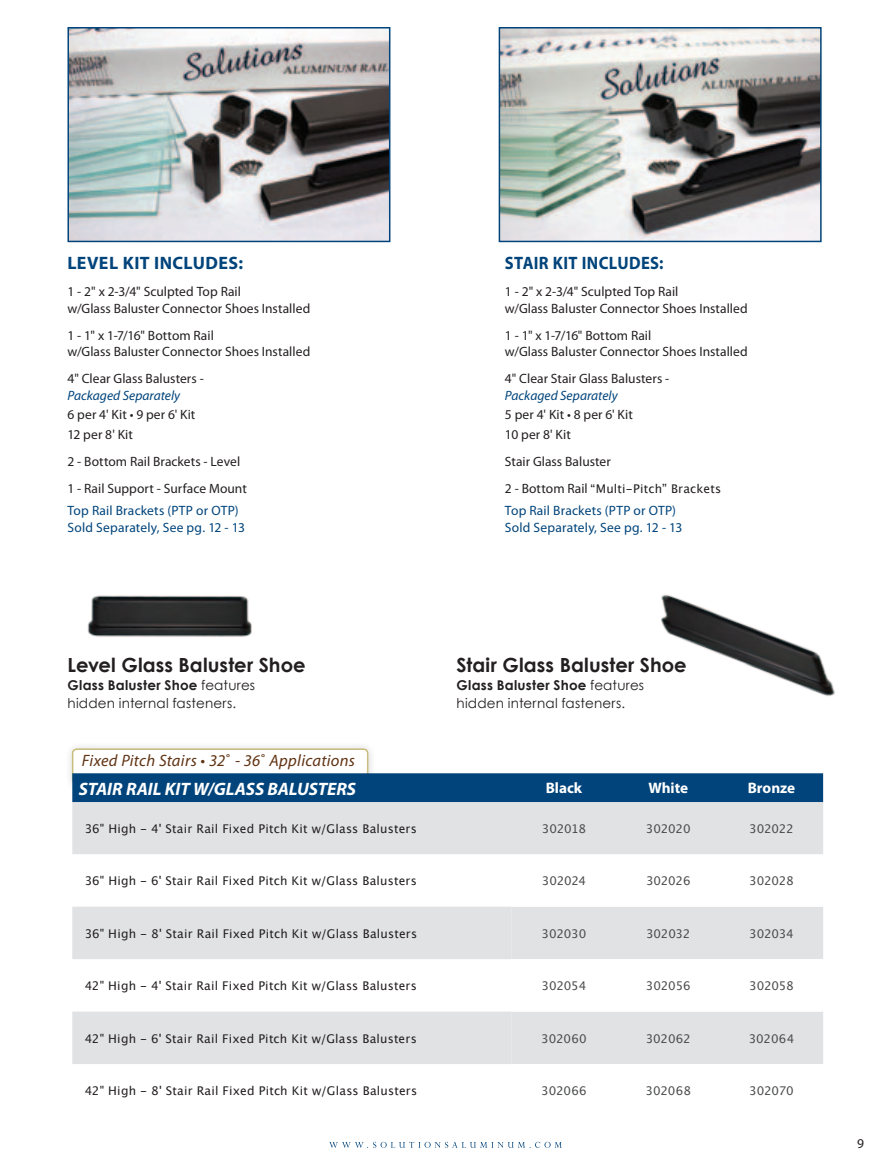
<style>
.page{position:relative;width:891px;height:1175px;background:#fff}
.page>*{position:absolute;margin:0;border:0;box-sizing:border-box;transform-origin:0 0}
.t1{font:700 19.5px "Century Gothic";letter-spacing:.005em;color:#231f20}
.t2{font:italic 700 18px "Myriad Pro";letter-spacing:-.005em;color:#fff}
.t3{font:700 18px "Myriad Pro";letter-spacing:.025em;color:#00447b}
.t4{font:700 18px "Myriad Pro";letter-spacing:.025em;color:#00447b;scale:.92 1}
.t5{font:italic 16.5px "Myriad Pro";letter-spacing:.015em;color:#603313}
.t6{font:700 15.15px "Myriad Pro";color:#fff}
.t7{font:13.5px/16.5px "Myriad Pro";letter-spacing:.005em;color:#231f20}
.t8{font:13.5px/16.5px "Myriad Pro";letter-spacing:.015em;color:#00447b}
.t9{font:13.5px/18px "Century Gothic";letter-spacing:.02em;color:#231f20}
.t10{font:italic 13.5px "Myriad Pro";letter-spacing:.005em;color:#00447b}
.t11{font:12px "Lucida Grande";letter-spacing:.015em;color:#231f20}
.t12{font:12px "Lucida Grande";letter-spacing:-.015em;color:#4b4c4d}
.s1{font-weight:700}
.s2{font-family:"Myriad Pro";font-size:13.5px}
.s3{font-style:normal}
</style>
<div class="page">
<svg style="left:329px;top:1141px;width:233px;height:7px"></svg>
<div style="left:64px;top:740px;width:311px;height:51px;background:#231f20;opacity:.2"></div>
<div style="left:73px;top:749px;width:295px;height:35px;background:#fff;border-radius:4px"></div>
<div style="left:73px;top:749px;width:295px;height:34px;border:1px solid #c8bd7d;border-radius:4px"></div>
<div style="left:72px;top:773px;width:751px;height:29px;background:#00447b"></div>
<div style="left:72px;top:802px;width:751px;height:52px;background:#e1e2e4"></div>
<svg style="left:511px;top:907px;width:312px;height:157px;fill:#e1e2e4"></svg>
<svg style="left:72px;top:907px;width:439px;height:157px;fill:#e1e2e4"></svg>
<img style="left:71px;top:30px;width:316px;height:209px">
<div style="left:68px;top:27px;width:322px;height:215px;border:2px solid #00447b"></div>
<img style="left:502px;top:30px;width:317px;height:209px">
<div style="left:499px;top:27px;width:323px;height:215px;border:2px solid #00447b"></div>
<img style="left:87px;top:595px;width:165px;height:42px">
<img style="left:661px;top:594px;width:174px;height:103px">
<h2 class="t3" style="left:68px;top:251px;width:177px">Level KIT INCLUDES:</h2>
<p class="t7" style="left:68px;top:283px;width:244px">1 - 2" x 2-3/4" Sculpted Top Rail<br>w/Glass Baluster Connector Shoes Installed</p>
<p class="t7" style="left:68px;top:327px;width:244px">1 - 1" x 1-7/16" Bottom Rail<br>w/Glass Baluster Connector Shoes Installed</p>
<p class="t7" style="left:68px;top:370px;width:138px">4" Clear Glass Balusters -</p>
<p class="t10" style="left:68px;top:387px;width:114px">Packaged Separately</p>
<p class="t7" style="left:68px;top:405px;width:129px;line-height:19.5px">6 per 4' Kit • 9 per 6' Kit<br>12 per 8' Kit</p>
<p class="t7" style="left:68px;top:447px;width:181px;line-height:27px">2 - Bottom Rail Brackets - Level<br>1 - Rail Support - Surface Mount</p>
<p class="t8" style="left:68px;top:502px;width:179px">Top Rail Brackets (PTP or OTP)<br>Sold Separately, See pg. 12 - 13</p>
<h1 class="t1" style="left:68px;top:652px;width:240px">Level Glass Baluster Shoe</h1>
<p class="t9" style="left:68px;top:676px;width:189px"><span class="s1">Glass Baluster Shoe</span> features hidden internal fasteners.</p>
<h2 class="t4" style="left:505px;top:251px;width:174px">STAIR KIT INCLUDES:</h2>
<p class="t7" style="left:505px;top:283px;width:244px">1 - 2" x 2-3/4" Sculpted Top Rail<br>w/Glass Baluster Connector Shoes Installed</p>
<p class="t7" style="left:505px;top:327px;width:244px">1 - 1" x 1-7/16" Bottom Rail<br>w/Glass Baluster Connector Shoes Installed</p>
<p class="t7" style="left:505px;top:370px;width:166px">4" Clear Stair Glass Balusters -</p>
<p class="t10" style="left:505px;top:387px;width:114px">Packaged Separately</p>
<p class="t7" style="left:505px;top:405px;width:129px;line-height:19.5px">5 per 4' Kit • 8 per 6' Kit<br>10 per 8' Kit</p>
<p class="t7" style="left:505px;top:453px;width:107px">Stair Glass Baluster</p>
<p class="t11" style="left:505px;top:481px;width:218px"><span class="s2">2 - Bottom Rail</span> “Multi-Pitch” Brackets</p>
<p class="t8" style="left:505px;top:502px;width:179px">Top Rail Brackets (PTP or OTP)<br>Sold Separately, See pg. 12 - 13</p>
<h1 class="t1" style="left:456px;top:652px;width:232px">Stair Glass Baluster Shoe</h1>
<p class="t9" style="left:456px;top:676px;width:189px"><span class="s1">Glass Baluster Shoe</span> features hidden internal fasteners.</p>
<p class="t5" style="left:82px;top:750px;width:275px">Fixed Pitch Stairs • 32<span class="s3">˚</span> - 36<span class="s3">˚</span> Applications</p>
<h2 class="t2" style="left:79px;top:776px;width:279px">STAIR RAIL KIT W/GLASS BALUSTERS</h2>
<p class="t6" style="left:546px;top:778px;width:38px">Black</p>
<p class="t6" style="left:648px;top:778px;width:41px">White</p>
<p class="t6" style="left:748px;top:778px;width:49px">Bronze</p>
<p class="t11" style="left:85px;top:822px;width:334px">36" High - 4' Stair Rail Fixed Pitch Kit w/Glass Balusters</p>
<p class="t12" style="left:542px;top:822px;width:46px">302018</p>
<p class="t12" style="left:646px;top:822px;width:46px">302020</p>
<p class="t12" style="left:749px;top:822px;width:46px">302022</p>
<p class="t11" style="left:85px;top:874px;width:334px">36" High - 6' Stair Rail Fixed Pitch Kit w/Glass Balusters</p>
<p class="t12" style="left:542px;top:874px;width:46px">302024</p>
<p class="t12" style="left:646px;top:874px;width:46px">302026</p>
<p class="t12" style="left:749px;top:874px;width:46px">302028</p>
<p class="t11" style="left:85px;top:926px;width:334px">36" High - 8' Stair Rail Fixed Pitch Kit w/Glass Balusters</p>
<p class="t12" style="left:542px;top:926px;width:46px">302030</p>
<p class="t12" style="left:646px;top:926px;width:46px">302032</p>
<p class="t12" style="left:749px;top:926px;width:46px">302034</p>
<p class="t11" style="left:85px;top:978px;width:334px">42" High - 4' Stair Rail Fixed Pitch Kit w/Glass Balusters</p>
<p class="t12" style="left:542px;top:978px;width:46px">302054</p>
<p class="t12" style="left:646px;top:978px;width:46px">302056</p>
<p class="t12" style="left:749px;top:978px;width:46px">302058</p>
<p class="t11" style="left:85px;top:1031px;width:334px">42" High - 6' Stair Rail Fixed Pitch Kit w/Glass Balusters</p>
<p class="t12" style="left:541px;top:1031px;width:47px">302060</p>
<p class="t12" style="left:646px;top:1031px;width:47px">302062</p>
<p class="t12" style="left:749px;top:1031px;width:47px">302064</p>
<p class="t11" style="left:85px;top:1083px;width:334px">42" High - 8' Stair Rail Fixed Pitch Kit w/Glass Balusters</p>
<p class="t12" style="left:541px;top:1083px;width:47px">302066</p>
<p class="t12" style="left:646px;top:1083px;width:47px">302068</p>
<p class="t12" style="left:749px;top:1083px;width:46px">302070</p>
<p class="t7" style="left:857px;top:1135px;width:8px">9</p>
</div>
